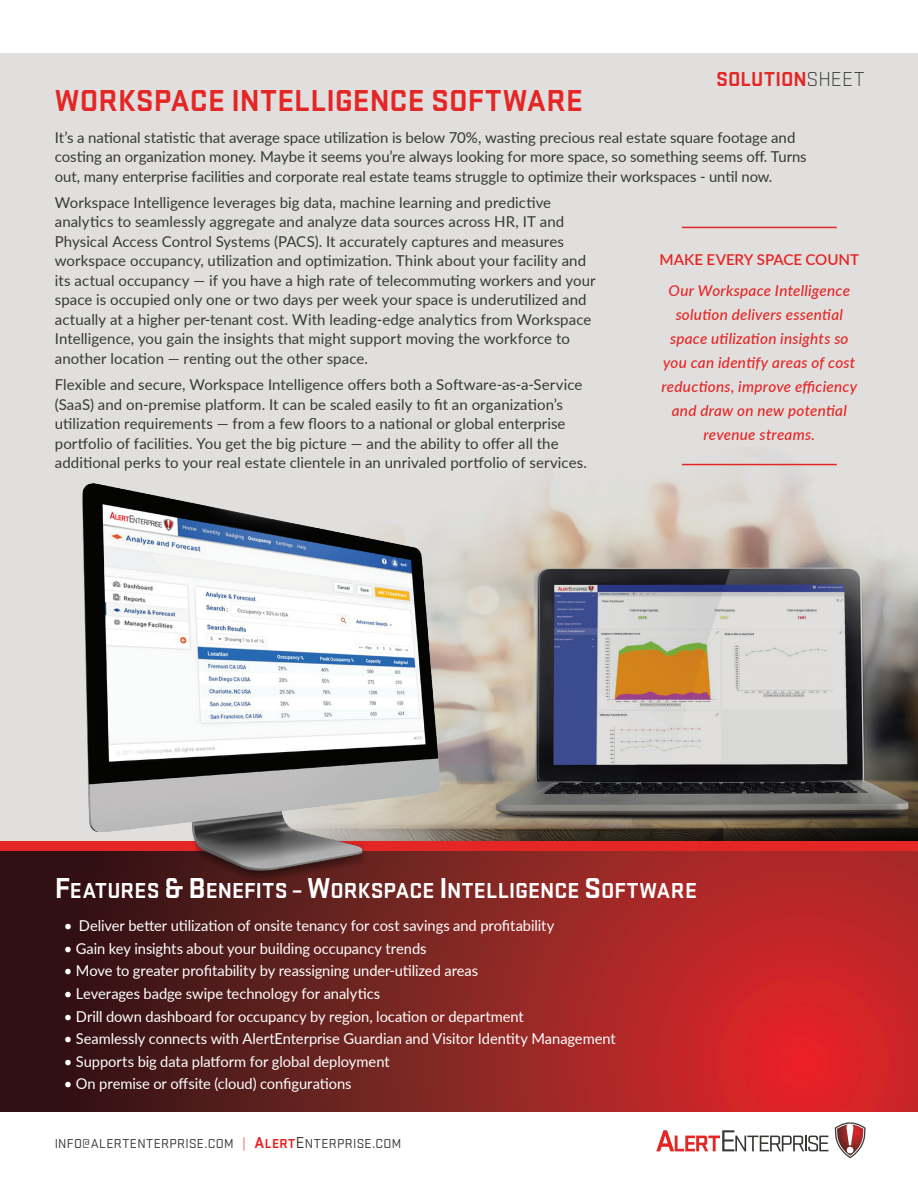
<style>
.page{position:relative;width:918px;height:1188px;background:#fff}
.page>*{position:absolute;margin:0;border:0;box-sizing:border-box;transform-origin:0 0}
.t1{font:700 31.5px "Stratum 2";color:#e42625}
.t2{font:700 22.5px "Stratum 2";letter-spacing:.005em;color:#fff}
.t3{font:700 21px "Stratum 2";letter-spacing:.005em;color:#e42625}
.t4{font:15px/19.5px "Lato";letter-spacing:.005em;color:#373834}
.t5{font:15px "Lato";letter-spacing:-.005em;color:#fff}
.t6{font:italic 500 15px/24px "Lato";letter-spacing:.02em;color:#e42625;text-align:center}
.t7{font:600 15px "Lato";letter-spacing:-.005em;color:#e42625}
.t8{font:13.5px "Stratum 2";letter-spacing:.03em;color:#373834}
.s1{font-family:"Stratum GMC";font-weight:300;color:#373834}
.s2{font-size:30px}
.s3{color:#e42625}
.s4{font-weight:700;font-size:16.5px;color:#e42625}
.s5{font-weight:700;color:#e42625}
.s6{font-size:16.5px}
</style>
<div class="page">
<div style="left:0;top:53px;width:918px;height:793px;background:#e0dfde"></div>
<img style="left:464px;top:463px;width:454px;height:379px">
<svg style="left:656px;top:1122px;width:210px;height:37px"></svg>
<hr style="left:682px;top:227px;width:155px;height:1px;background:#e42625">
<hr style="left:682px;top:464px;width:155px;height:1px;background:#e42625">
<svg style="left:0;top:851px;width:918px;height:261px;background:#872121"></svg>
<div style="left:0;top:842px;width:918px;height:9px;background:#e42625"></div>
<img style="left:67px;top:483px;width:397px;height:426px">
<h3 class="t3" style="left:716px;top:64px;width:150px">SOLUTION<span class="s1">SHEET</span></h3>
<h1 class="t1" style="left:55px;top:79px;width:530px">WORKSPACE INTELLIGENCE SOFTWARE</h1>
<p class="t4" style="left:55px;top:127px;width:753px">It’s a national statistic that average space utilization is below 70%, wasting precious real estate square footage and costing an organization money. Maybe it seems you’re always looking for more space, so something seems off. Turns out, many enterprise facilities and corporate real estate teams struggle to optimize their workspaces - until now.</p>
<p class="t4" style="left:55px;top:192px;width:542px">Workspace Intelligence leverages big data, machine learning and predictive analytics to seamlessly aggregate and analyze data sources across HR, IT and Physical Access Control Systems (PACS). It accurately captures and measures workspace occupancy, utilization and optimization. Think about your facility and its actual occupancy — if you have a high rate of telecommuting workers and your space is occupied only one or two days per week your space is underutilized and actually at a higher per-tenant cost. With leading-edge analytics from Workspace Intelligence, you gain the insights that might support moving the workforce to another location — renting out the other space.</p>
<p class="t4" style="left:55px;top:374px;width:534px">Flexible and secure, Workspace Intelligence offers both a Software-as-a-Service (SaaS) and on-premise platform. It can be scaled easily to fit an organization’s utilization requirements — from a few floors to a national or global enterprise portfolio of facilities. You get the big picture — and the ability to offer all the additional perks to your real estate clientele in an unrivaled portfolio of services.</p>
<p class="t7" style="left:660px;top:248px;width:201px">MAKE EVERY SPACE COUNT</p>
<p class="t6" style="left:662px;top:277px;width:197px">Our Workspace Intelligence solution delivers essential space utilization insights so you can identify areas of cost reductions, improve efficiency and draw on new potential revenue streams.</p>
<h2 class="t2" style="left:55px;top:875px;width:644px"><span class="s2">F</span>EATURES <span class="s2">&amp; B</span>ENEFITS – <span class="s2">W</span>ORKSPACE <span class="s2">I</span>NTELLIGENCE <span class="s2">S</span>OFTWARE</h2>
<p class="t5" style="left:64px;top:915px;width:492px">• Deliver better utilization of onsite tenancy for cost savings and profitability</p>
<p class="t5" style="left:64px;top:938px;width:364px">• Gain key insights about your building occupancy trends</p>
<p class="t5" style="left:64px;top:960px;width:416px">• Move to greater profitability by reassigning under-utilized areas</p>
<p class="t5" style="left:64px;top:983px;width:318px">• Leverages badge swipe technology for analytics</p>
<p class="t5" style="left:64px;top:1005px;width:461px">• Drill down dashboard for occupancy by region, location or department</p>
<p class="t5" style="left:64px;top:1028px;width:553px">• Seamlessly connects with AlertEnterprise Guardian and Visitor Identity Management</p>
<p class="t5" style="left:64px;top:1051px;width:327px">• Supports big data platform for global deployment</p>
<p class="t5" style="left:64px;top:1073px;width:289px">• On premise or offsite (cloud) configurations</p>
<p class="t8" style="left:55px;top:1135px;width:348px">INFO@ALERTENTERPRISE.COM <span class="s3">|</span> <span class="s4">A</span><span class="s5">LERT</span><span class="s6">E</span>NTERPRISE.COM</p>
</div>
